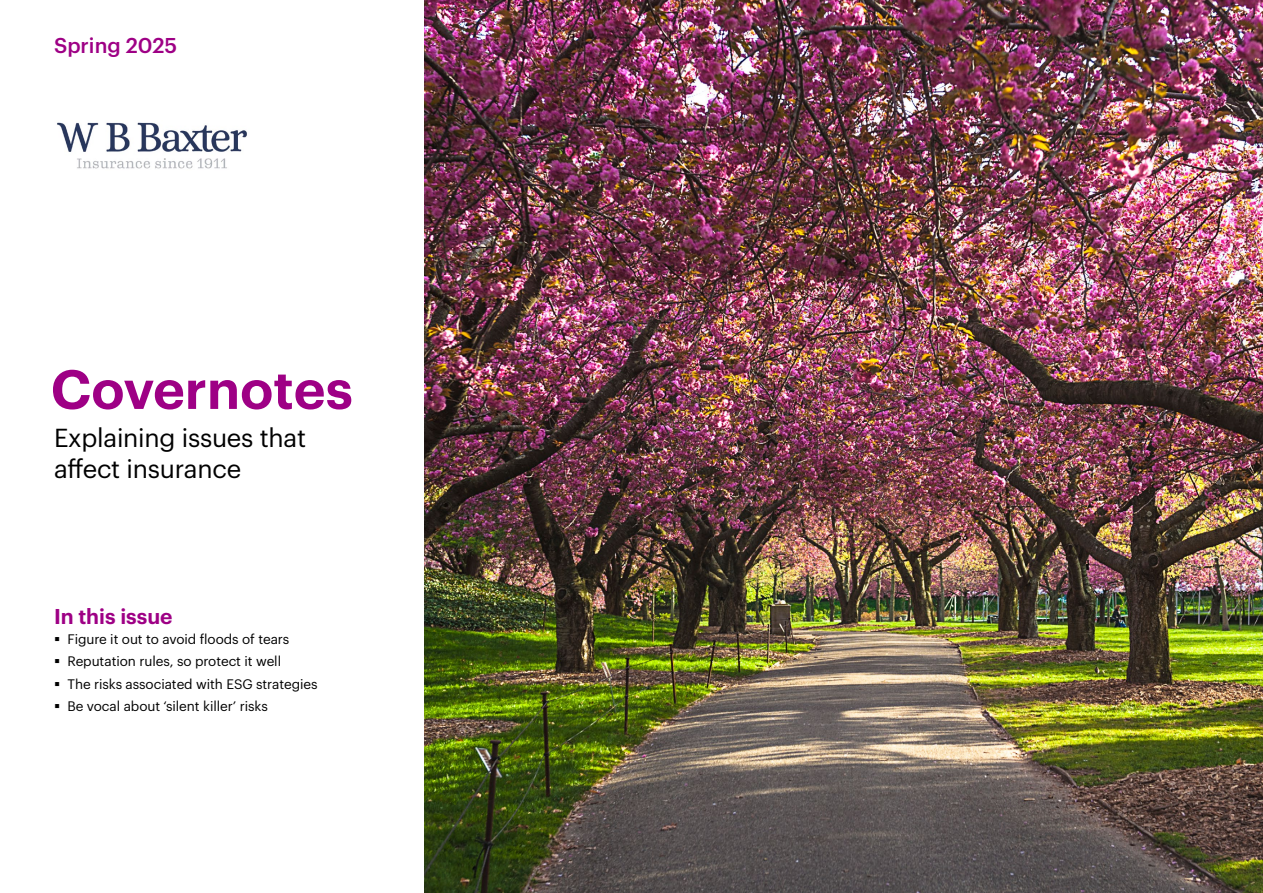
<style>
.page{position:relative;width:1263px;height:893px;background:#fff}
.page>*{position:absolute;margin:0;border:0;box-sizing:border-box;transform-origin:0 0}
.t1{font:600 54px "Graphik";color:#9e0085}
.t2{font:25.5px/30.6px "Graphik";letter-spacing:-.01em;color:#000}
.t3{font:600 21px "Graphik";color:#9e0085}
.t4{font:500 21px "Graphik";color:#9e0085}
.t5{font:13.5px/22.5px "Graphik";letter-spacing:-.005em;color:#000}
</style>
<div class="page">
<img style="left:57px;top:122px;width:190px;height:47px">
<img style="left:425px;top:0;width:838px;height:893px">
<h3 class="t4" style="left:54px;top:30px;width:125px">Spring 2025</h3>
<h1 class="t1" style="left:51px;top:348px;width:303px">Covernotes</h1>
<h2 class="t2" style="left:54px;top:421px;width:254px">Explaining issues that affect insurance</h2>
<h3 class="t3" style="left:54px;top:600px;width:120px">In this issue</h3>
<p class="t5" style="left:67px;top:626px;width:252px">Figure it out to avoid floods of tears Reputation rules, so protect it well<br>The risks associated with ESG strategies Be vocal about ‘silent killer’ risks</p>
</div>
